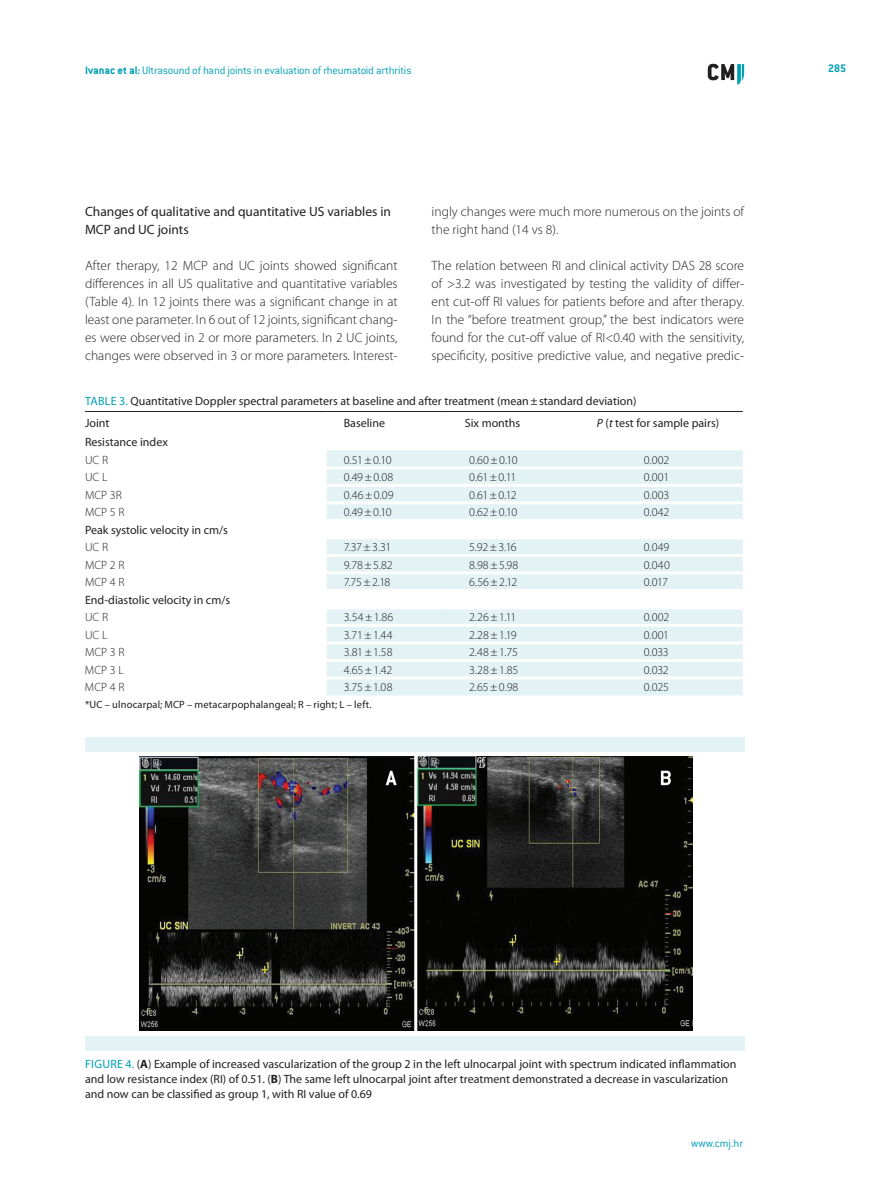
<style>
.page{position:relative;width:893px;height:1191px;background:#fff}
.page>*{position:absolute;margin:0;border:0;box-sizing:border-box;transform-origin:0 0}
.t1{font:300 13.5px/18px "Myriad Pro";color:#231f20;text-align:justify}
.t2{font:13.5px/18px "Myriad Pro";color:#231f20}
.t3{font:12px/15px "Myriad Pro";color:#231f20}
.t4{font:300 12px "Myriad Pro";letter-spacing:-.01em;color:#231f20}
.t5{font:300 12px "ITC Conduit LTCE";letter-spacing:-.015em;color:#009fb4}
.t6{font:700 12px "ITC Conduit LTCE";color:#009fb4}
.t7{font:10.5px "Myriad Pro";letter-spacing:.015em;color:#231f20}
.s1{font-weight:700}
.s2{color:#009fb4}
.s3{font-style:italic}
</style>
<div class="page">
<svg style="left:708px;top:64px;width:36px;height:21px"></svg>
<img style="left:139px;top:756px;width:554px;height:274px">
<div style="left:85px;top:736px;width:659px;height:15px;background:#e2f2f5"></div>
<div style="left:85px;top:1036px;width:659px;height:15px;background:#e2f2f5"></div>
<div style="left:327px;top:450px;width:416px;height:245px;background:#e2f2f5"></div>
<svg style="left:327px;top:522px;width:416px;height:84px"></svg>
<hr style="left:85px;top:411px;width:242px;height:1px;background:#231f20">
<hr style="left:327px;top:411px;width:121px;height:1px;background:#231f20">
<hr style="left:448px;top:411px;width:132px;height:1px;background:#231f20">
<hr style="left:580px;top:411px;width:163px;height:1px;background:#231f20">
<hr style="left:327px;top:466px;width:121px;height:3px;background:#fff">
<hr style="left:448px;top:466px;width:132px;height:3px;background:#fff">
<hr style="left:580px;top:466px;width:163px;height:3px;background:#fff">
<hr style="left:327px;top:484px;width:121px;height:3px;background:#fff">
<hr style="left:448px;top:484px;width:132px;height:3px;background:#fff">
<hr style="left:580px;top:484px;width:163px;height:3px;background:#fff">
<hr style="left:327px;top:501px;width:121px;height:3px;background:#fff">
<hr style="left:448px;top:501px;width:132px;height:3px;background:#fff">
<hr style="left:580px;top:501px;width:163px;height:3px;background:#fff">
<hr style="left:327px;top:519px;width:121px;height:3px;background:#fff">
<hr style="left:448px;top:519px;width:132px;height:3px;background:#fff">
<hr style="left:580px;top:519px;width:163px;height:3px;background:#fff">
<hr style="left:327px;top:536px;width:121px;height:3px;background:#fff">
<hr style="left:448px;top:536px;width:132px;height:3px;background:#fff">
<hr style="left:580px;top:536px;width:163px;height:3px;background:#fff">
<hr style="left:327px;top:554px;width:121px;height:3px;background:#fff">
<hr style="left:448px;top:554px;width:132px;height:3px;background:#fff">
<hr style="left:580px;top:554px;width:163px;height:3px;background:#fff">
<hr style="left:327px;top:571px;width:121px;height:3px;background:#fff">
<hr style="left:448px;top:571px;width:132px;height:3px;background:#fff">
<hr style="left:580px;top:571px;width:163px;height:3px;background:#fff">
<hr style="left:327px;top:589px;width:121px;height:3px;background:#fff">
<hr style="left:448px;top:589px;width:132px;height:3px;background:#fff">
<hr style="left:580px;top:589px;width:163px;height:3px;background:#fff">
<hr style="left:327px;top:606px;width:121px;height:3px;background:#fff">
<hr style="left:448px;top:606px;width:132px;height:3px;background:#fff">
<hr style="left:580px;top:606px;width:163px;height:3px;background:#fff">
<hr style="left:327px;top:624px;width:121px;height:3px;background:#fff">
<hr style="left:448px;top:624px;width:132px;height:3px;background:#fff">
<hr style="left:580px;top:624px;width:163px;height:3px;background:#fff">
<hr style="left:327px;top:641px;width:121px;height:3px;background:#fff">
<hr style="left:448px;top:641px;width:132px;height:3px;background:#fff">
<hr style="left:580px;top:641px;width:163px;height:3px;background:#fff">
<hr style="left:327px;top:659px;width:121px;height:3px;background:#fff">
<hr style="left:448px;top:659px;width:132px;height:3px;background:#fff">
<hr style="left:580px;top:659px;width:163px;height:3px;background:#fff">
<hr style="left:327px;top:676px;width:121px;height:3px;background:#fff">
<hr style="left:448px;top:676px;width:132px;height:3px;background:#fff">
<hr style="left:580px;top:676px;width:163px;height:3px;background:#fff">
<p class="t5" style="left:85px;top:63px;width:328px"><span class="s1">Ivanac et al:</span> Ultrasound of hand joints in evaluation of rheumatoid arthritis</p>
<p class="t6" style="left:828px;top:61px;width:19px">285</p>
<p class="t2" style="left:85px;top:202px;width:307px">Changes of qualitative and quantitative US variables in<br>MCP and UC joints</p>
<p class="t1" style="left:85px;top:256px;width:314px">After therapy, 12 MCP and UC joints showed significant differences in all US qualitative and quantitative variables (Table 4). In 12 joints there was a significant change in at least one parameter. In 6 out of 12 joints, significant chang&shy;es were observed in 2 or more parameters. In 2 UC joints, changes were observed in 3 or more parameters. Interest-</p>
<p class="t1" style="left:432px;top:202px;width:314px">ingly changes were much more numerous on the joints of the right hand (14 vs 8).</p>
<p class="t1" style="left:432px;top:256px;width:314px">The relation between RI and clinical activity DAS 28 score of &gt;3.2 was investigated by testing the validity of differ&shy;ent cut-off RI values for patients before and after therapy.<br>In the “before treatment group,” the best indicators were found for the cut-off value of RI&lt;0.40 with the sensitivity, specificity, positive predictive value, and negative predic-</p>
<p class="t3" style="left:85px;top:390px;width:553px;line-height:21.3px"><span class="s2">Table 3.</span> Quantitative Doppler spectral parameters at baseline and after treatment (mean±standard deviation)<br>Joint</p>
<p class="t3" style="left:344px;top:415px;width:43px">Baseline</p>
<p class="t3" style="left:465px;top:415px;width:57px">Six months</p>
<p class="t3" style="left:597px;top:415px;width:124px"><span class="s3">P</span> (<span class="s3">t</span> test for sample pairs)</p>
<p class="t3" style="left:85px;top:434px;width:84px">Resistance index</p>
<p class="t4" style="left:85px;top:452px;width:25px">UC R</p>
<p class="t4" style="left:344px;top:452px;width:49px">0.51±0.10</p>
<p class="t4" style="left:469px;top:452px;width:50px">0.60±0.10</p>
<p class="t4" style="left:644px;top:452px;width:27px">0.002</p>
<p class="t4" style="left:85px;top:470px;width:24px">UC L</p>
<p class="t4" style="left:344px;top:470px;width:51px">0.49±0.08</p>
<p class="t4" style="left:469px;top:470px;width:49px">0.61±0.11</p>
<p class="t4" style="left:644px;top:470px;width:27px">0.001</p>
<p class="t4" style="left:85px;top:487px;width:38px">MCP 3R</p>
<p class="t4" style="left:344px;top:487px;width:51px">0.46±0.09</p>
<p class="t4" style="left:469px;top:487px;width:49px">0.61±0.12</p>
<p class="t4" style="left:644px;top:487px;width:27px">0.003</p>
<p class="t4" style="left:85px;top:505px;width:41px">MCP 5 R</p>
<p class="t4" style="left:344px;top:505px;width:50px">0.49±0.10</p>
<p class="t4" style="left:469px;top:505px;width:50px">0.62±0.10</p>
<p class="t4" style="left:644px;top:505px;width:27px">0.042</p>
<p class="t3" style="left:85px;top:522px;width:144px">Peak systolic velocity in cm/s</p>
<p class="t4" style="left:85px;top:540px;width:25px">UC R</p>
<p class="t4" style="left:344px;top:540px;width:49px">7.37±3.31</p>
<p class="t4" style="left:469px;top:540px;width:49px">5.92±3.16</p>
<p class="t4" style="left:644px;top:540px;width:27px">0.049</p>
<p class="t4" style="left:85px;top:557px;width:41px">MCP 2 R</p>
<p class="t4" style="left:344px;top:557px;width:50px">9.78±5.82</p>
<p class="t4" style="left:469px;top:557px;width:51px">8.98±5.98</p>
<p class="t4" style="left:644px;top:557px;width:28px">0.040</p>
<p class="t4" style="left:85px;top:575px;width:41px">MCP 4 R</p>
<p class="t4" style="left:344px;top:575px;width:48px">7.75±2.18</p>
<p class="t4" style="left:469px;top:575px;width:50px">6.56±2.12</p>
<p class="t4" style="left:644px;top:575px;width:26px">0.017</p>
<p class="t3" style="left:85px;top:592px;width:147px">End-diastolic velocity in cm/s</p>
<p class="t4" style="left:85px;top:610px;width:25px">UC R</p>
<p class="t4" style="left:344px;top:610px;width:51px">3.54±1.86</p>
<p class="t4" style="left:469px;top:610px;width:49px">2.26±1.11</p>
<p class="t4" style="left:644px;top:610px;width:27px">0.002</p>
<p class="t4" style="left:85px;top:627px;width:24px">UC L</p>
<p class="t4" style="left:344px;top:627px;width:50px">3.71±1.44</p>
<p class="t4" style="left:469px;top:627px;width:49px">2.28±1.19</p>
<p class="t4" style="left:644px;top:627px;width:27px">0.001</p>
<p class="t4" style="left:85px;top:645px;width:41px">MCP 3 R</p>
<p class="t4" style="left:344px;top:645px;width:50px">3.81±1.58</p>
<p class="t4" style="left:469px;top:645px;width:50px">2.48±1.75</p>
<p class="t4" style="left:644px;top:645px;width:27px">0.033</p>
<p class="t4" style="left:85px;top:662px;width:40px">MCP 3 L</p>
<p class="t4" style="left:344px;top:662px;width:50px">4.65±1.42</p>
<p class="t4" style="left:469px;top:662px;width:51px">3.28±1.85</p>
<p class="t4" style="left:644px;top:662px;width:27px">0.032</p>
<p class="t4" style="left:85px;top:680px;width:41px">MCP 4 R</p>
<p class="t4" style="left:344px;top:680px;width:50px">3.75±1.08</p>
<p class="t4" style="left:469px;top:680px;width:51px">2.65±0.98</p>
<p class="t4" style="left:644px;top:680px;width:27px">0.025</p>
<p class="t7" style="left:85px;top:697px;width:288px">*UC – ulnocarpal; MCP – metacarpophalangeal; R – right; L – left.</p>
<p class="t3" style="left:85px;top:1056px;width:653px"><span class="s2">Fig ure 4.</span> (<span class="s1">A</span>) Example of increased vascularization of the group 2 in the left ulnocarpal joint with spectrum indicated inflammation and low resistance index (RI) of 0.51. (<span class="s1">B</span>) The same left ulnocarpal joint after treatment demonstrated a decrease in vascularization and now can be classified as group 1, with RI value of 0.69</p>
<p class="t5" style="left:691px;top:1136px;width:54px">www.cmj.hr</p>
</div>
